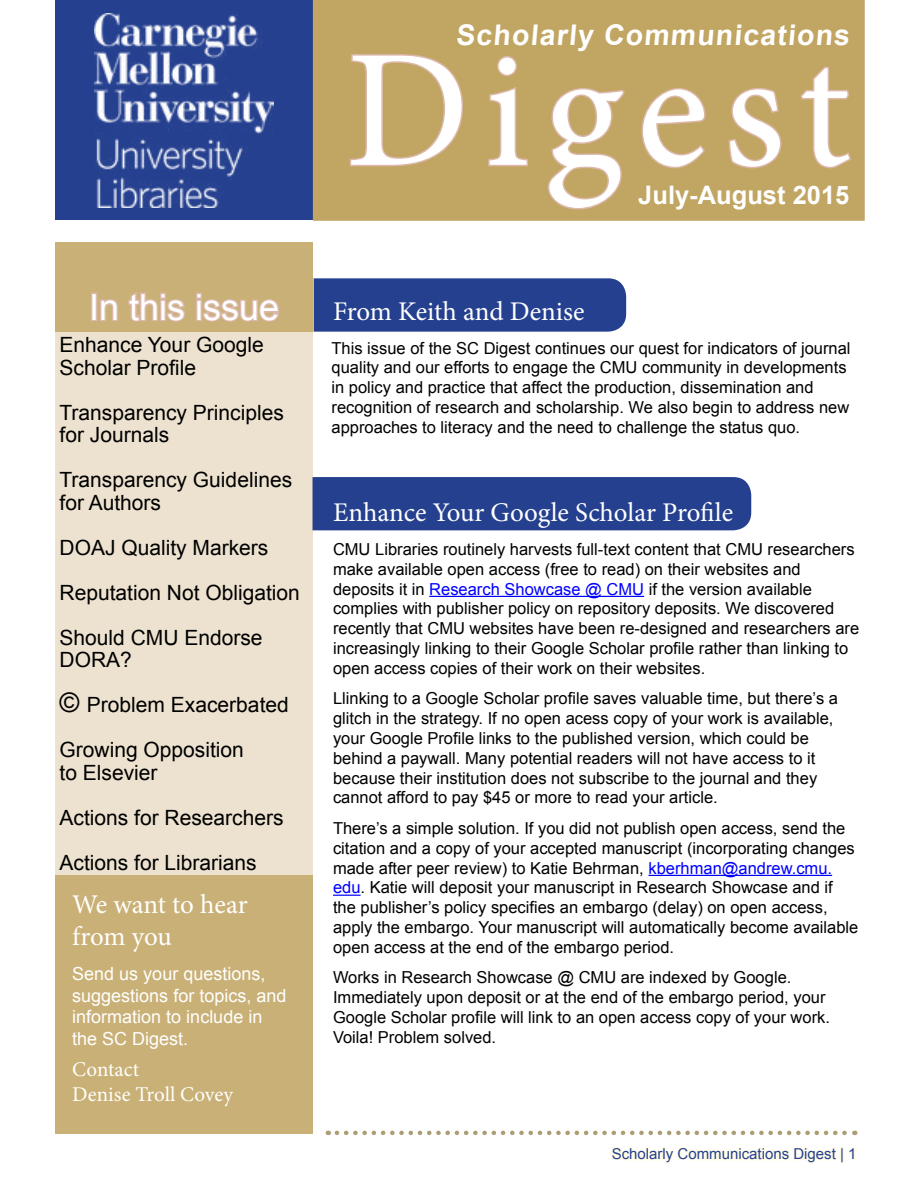
<style>
.page{position:relative;width:918px;height:1188px;background:#fff}
.page>*{position:absolute;margin:0;border:0;box-sizing:border-box;transform-origin:0 0}
.t1{font:168px "Minion Pro";letter-spacing:.09em;color:#fff}
.t2{font:36px "Arial";color:#fff}
.t3{font:700 28.5px "Arial";color:#fff}
.t4{font:27px/32.4px "Minion Pro";letter-spacing:-.005em;color:#fff}
.t5{font:700 25.5px "Arial";color:#fff}
.t6{font:21px/45px "Arial";color:#000}
.t7{font:21px/25.2px "Minion Pro";color:#fff}
.t8{font:18px/21.6px "Arial";color:#fff}
.t9{font:16.5px/19.8px "Arial";color:#000}
.t10{font:15px "Arial";color:#25408f}
.s1{font-size:27px}
.s2{color:#00f}
</style>
<div class="page">
<div style="left:314px;top:278px;width:312px;height:54px;background:#25408f"></div>
<div style="left:55px;top:1px;width:258px;height:219px;background:#25408f"></div>
<div style="left:313px;top:0;width:552px;height:221px;background:#c1a562;border:2px solid #c1a562"></div>
<div style="left:55px;top:242px;width:258px;height:864px;background:#ece2cf"></div>
<div style="left:55px;top:242px;width:258px;height:90px;background:#c9b076"></div>
<div style="left:55px;top:875px;width:258px;height:259px;background:#c9b076"></div>
<svg style="left:349px;top:54px;width:114px;height:113px"></svg>
<svg style="left:488px;top:56px;width:40px;height:111px"></svg>
<svg style="left:547px;top:88px;width:78px;height:122px"></svg>
<svg style="left:641px;top:88px;width:65px;height:81px"></svg>
<svg style="left:728px;top:88px;width:54px;height:81px"></svg>
<svg style="left:800px;top:66px;width:51px;height:103px"></svg>
<div style="left:91px;top:292px;width:6px;height:29px;border:3px solid #dcb8aa"></div>
<svg style="left:100px;top:299px;width:18px;height:22px"></svg>
<svg style="left:128px;top:292px;width:57px;height:30px"></svg>
<div style="left:196px;top:292px;width:6px;height:7px;border:3px solid #dcb8aa"></div>
<div style="left:196px;top:299px;width:6px;height:22px;border:3px solid #dcb8aa"></div>
<svg style="left:201px;top:297px;width:79px;height:25px"></svg>
<svg style="left:337px;top:1130px;width:520px;height:34px"></svg>
<img style="left:95px;top:13px;width:178px;height:194px">
<div style="left:313px;top:477px;width:438px;height:53px;background:#25408f"></div>
<hr style="left:429px;top:596px;width:215px;height:1px;background:#00f">
<hr style="left:648px;top:875px;width:184px;height:1px;background:#00f">
<svg style="left:333px;top:895px;width:28px;height:1px"></svg>
<h3 class="t3" style="left:456px;top:16px;width:399px">Scholarly Communications</h3>
<h1 class="t1" style="left:346px;top:-1px;width:506px">Digest</h1>
<h3 class="t5" style="left:638px;top:178px;width:213px">July-August 2015</h3>
<h2 class="t2" style="left:89px;top:283px;width:192px">In this issue</h2>
<p class="t6" style="left:60px;top:334px;width:206px;line-height:22.5px">Enhance Your Google<br>Scholar Profile</p>
<p class="t6" style="left:60px;top:401px;width:226px;line-height:22.5px">Transparency Principles for Journals</p>
<p class="t6" style="left:60px;top:469px;width:234px;line-height:22.5px">Transparency Guidelines for Authors</p>
<p class="t6" style="left:60px;top:525px;width:242px">DOAJ Quality Markers<br>Reputation Not Obligation<br>Should CMU Endorse</p>
<p class="t6" style="left:60px;top:638px;width:231px">DORA?<br><span class="s1">©</span> Problem Exacerbated<br>Growing Opposition</p>
<p class="t6" style="left:60px;top:750px;width:226px">to Elsevier<br>Actions for Researchers<br>Actions for Librarians</p>
<h3 class="t4" style="left:72px;top:888px;width:177px">We want to hear from you</h3>
<p class="t8" style="left:72px;top:963px;width:216px">Send us your questions, suggestions for topics, and information to include in the SC Digest.</p>
<p class="t7" style="left:72px;top:1057px;width:162px">Contact<br>Denise Troll Covey</p>
<h3 class="t4" style="left:333px;top:295px;width:253px">From Keith and Denise</h3>
<p class="t9" style="left:332px;top:338px;width:521px">This issue of the SC Digest continues our quest for indicators of journal quality and our efforts to engage the CMU community in developments in policy and practice that affect the production, dissemination and recognition of research and scholarship. We also begin to address new approaches to literacy and the need to challenge the status quo.</p>
<h3 class="t4" style="left:333px;top:496px;width:402px">Enhance Your Google Scholar Profile</h3>
<p class="t9" style="left:333px;top:540px;width:528px">CMU Libraries routinely harvests full-text content that CMU researchers make available open access (free to read) on their websites and deposits it in <span class="s2">Research Showcase @ CMU</span> if the version available complies with publisher policy on repository deposits. We discovered recently that CMU websites have been re-designed and researchers are increasingly linking to their Google Scholar profile rather than linking to open access copies of their work on their websites.</p>
<p class="t9" style="left:333px;top:689px;width:507px">Llinking to a Google Scholar profile saves valuable time, but there’s a glitch in the strategy. If no open acess copy of your work is available, your Google Profile links to the published version, which could be behind a paywall. Many potential readers will not have access to it because their institution does not subscribe to the journal and they cannot afford to pay $45 or more to read your article.</p>
<p class="t9" style="left:333px;top:819px;width:527px">There’s a simple solution. If you did not publish open access, send the citation and a copy of your accepted manuscript (incorporating changes made after peer review) to Katie Behrman, <span class="s2">kberhman@andrew.cmu. edu</span>. Katie will deposit your manuscript in Research Showcase and if the publisher’s policy specifies an embargo (delay) on open access, apply the embargo. Your manuscript will automatically become available open access at the end of the embargo period.</p>
<p class="t9" style="left:333px;top:968px;width:499px">Works in Research Showcase @ CMU are indexed by Google.<br>Immediately upon deposit or at the end of the embargo period, your Google Scholar profile will link to an open access copy of your work.<br>Voila! Problem solved.</p>
<p class="t10" style="left:612px;top:1144px;width:246px">Scholarly Communications Digest | 1</p>
</div>
